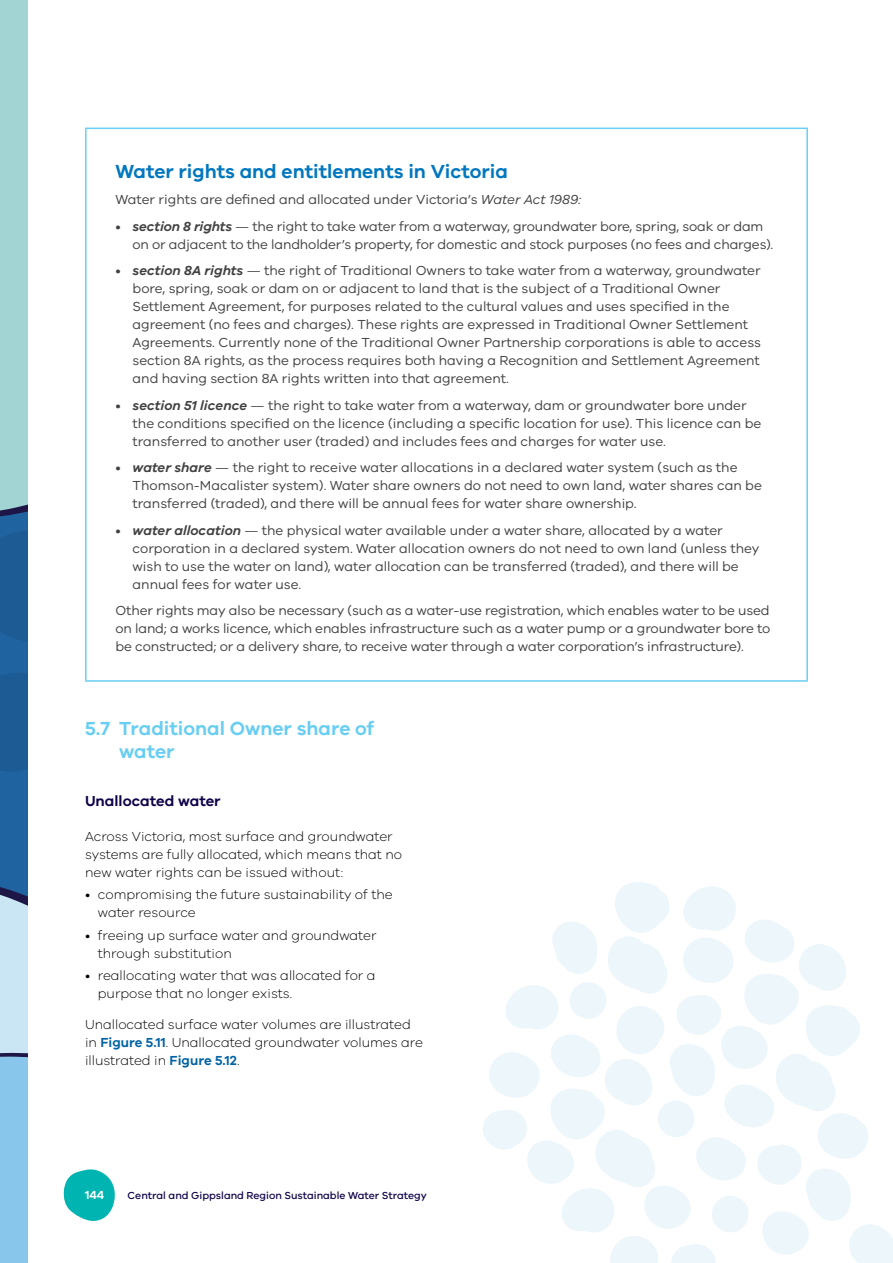
<style>
.page{position:relative;width:893px;height:1263px;background:#fff}
.page>*{position:absolute;margin:0;border:0;box-sizing:border-box;transform-origin:0 0}
.t1{font:600 19.5px "VIC";color:#0077be}
.t2{font:600 19.5px/23.4px "VIC";color:#68cef3}
.t3{font:600 15px "VIC";color:#100249}
.t4{font:13.5px/18px "VIC";color:#414042}
.t5{font:300 13.5px/18px "VIC";color:#000}
.t6{font:600 12px "VIC";color:#fff}
.t7{font:500 10.5px "VIC";color:#100249}
.s1{font-style:italic}
.s2{font-weight:600;font-style:italic}
.s3{font-weight:600;color:#0063a5}
</style>
<div class="page">
<svg style="left:483px;top:882px;width:410px;height:381px"></svg>
<svg style="left:63px;top:1169px;width:52px;height:52px"></svg>
<svg style="left:0;top:0;width:28px;height:1263px;background:#78aec8"></svg>
<hr style="left:85px;top:128px;width:723px;height:1px;background:#68cef3">
<hr style="left:85px;top:129px;width:2px;height:551px;background:#68cef3">
<hr style="left:806px;top:129px;width:2px;height:551px;background:#68cef3">
<hr style="left:85px;top:680px;width:723px;height:2px;background:#68cef3">
<h1 class="t1" style="left:116px;top:159px;width:394px">Water rights and entitlements in Victoria</h1>
<p class="t4" style="left:116px;top:190px;width:467px">Water rights are defined and allocated under Victoria’s <span class="s1">Water Act 1989:</span></p>
<p class="t4" style="left:133px;top:217px;width:642px;text-indent:-17px">• <span class="s2">section 8 rights</span> — the right to take water from a waterway, groundwater bore, spring, soak or dam on or adjacent to the landholder’s property, for domestic and stock purposes (no fees and charges).</p>
<p class="t4" style="left:133px;top:261px;width:630px;text-indent:-17px">• <span class="s2">section 8A rights</span> — the right of Traditional Owners to take water from a waterway, groundwater bore, spring, soak or dam on or adjacent to land that is the subject of a Traditional Owner Settlement Agreement, for purposes related to the cultural values and uses specified in the agreement (no fees and charges). These rights are expressed in Traditional Owner Settlement Agreements. Currently none of the Traditional Owner Partnership corporations is able to access section 8A rights, as the process requires both having a Recognition and Settlement Agreement and having section 8A rights written into that agreement.</p>
<p class="t4" style="left:133px;top:396px;width:630px;text-indent:-17px">• <span class="s2">section 51 licence</span> — the right to take water from a waterway, dam or groundwater bore under the conditions specified on the licence (including a specific location for use). This licence can be transferred to another user (traded) and includes fees and charges for water use.</p>
<p class="t4" style="left:133px;top:458px;width:631px;text-indent:-17px">• <span class="s2">water share</span> — the right to receive water allocations in a declared water system (such as the<br>Thomson-Macalister system). Water share owners do not need to own land, water shares can be transferred (traded), and there will be annual fees for water share ownership.</p>
<p class="t4" style="left:133px;top:521px;width:628px;text-indent:-17px">• <span class="s2">water allocation</span> — the physical water available under a water share, allocated by a water corporation in a declared system. Water allocation owners do not need to own land (unless they wish to use the water on land), water allocation can be transferred (traded), and there will be annual fees for water use.</p>
<p class="t4" style="left:116px;top:601px;width:656px;text-align:justify">Other rights may also be necessary (such as a water-use registration, which enables water to be used on land; a works licence, which enables infrastructure such as a water pump or a groundwater bore to be constructed; or a delivery share, to receive water through a water corporation’s infrastructure).</p>
<h1 class="t2" style="left:119px;top:716px;width:256px;text-indent:-34px">5.7 Traditional Owner share of water</h1>
<p class="t3" style="left:85px;top:792px;width:137px">Unallocated water</p>
<p class="t5" style="left:85px;top:827px;width:319px">Across Victoria, most surface and groundwater systems are fully allocated, which means that no new water rights can be issued without:</p>
<p class="t5" style="left:98px;top:885px;width:297px;text-indent:-13px">• compromising the future sustainability of the water resource</p>
<p class="t5" style="left:98px;top:925px;width:280px;text-indent:-13px">• freeing up surface water and groundwater through substitution</p>
<p class="t5" style="left:98px;top:966px;width:279px;text-indent:-13px">• reallocating water that was allocated for a purpose that no longer exists.</p>
<p class="t5" style="left:85px;top:1014px;width:339px">Unallocated surface water volumes are illustrated in <span class="s3">Figure 5.11</span>. Unallocated groundwater volumes are illustrated in <span class="s3">Figure 5.12</span>.</p>
<p class="t6" style="left:85px;top:1188px;width:21px">144</p>
<p class="t7" style="left:128px;top:1189px;width:301px">Central and Gippsland Region Sustainable Water Strategy</p>
</div>
